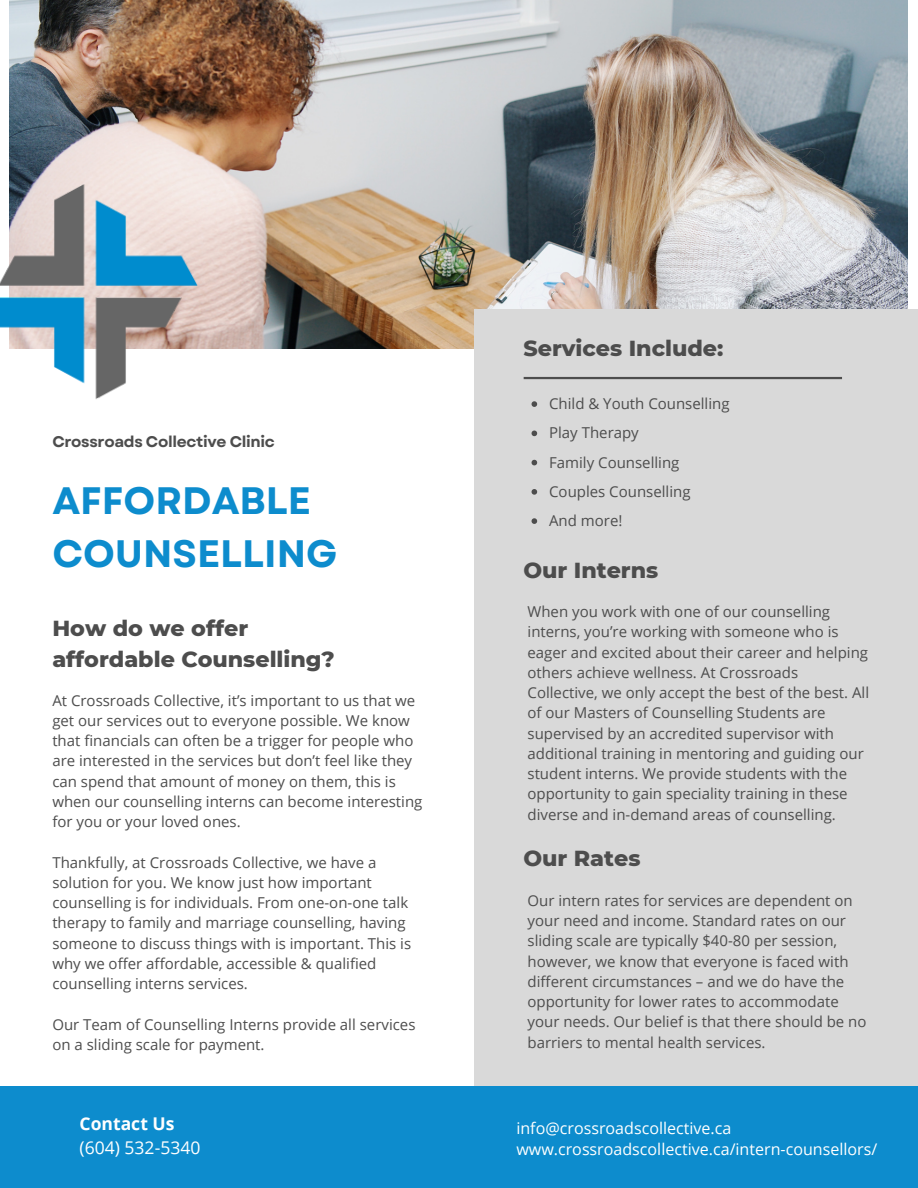
<style>
.page{position:relative;width:918px;height:1188px;background:#fff}
.page>*{position:absolute;margin:0;border:0;box-sizing:border-box;transform-origin:0 0}
.t1{font:700 38.25px/52.8px "Garet";color:#0d8ccd}
.t2{font:800 22.2px/30.3px "Montserrat";color:#4d4d4d}
.t3{font:17.55px "Open Sans";color:#fff}
.t4{font:700 17.55px "Open Sans";color:#fff}
.t5{font:16.05px/21.3px "Open Sans";color:#fff}
.t6{font:700 15.45px "Garet";letter-spacing:-.02em;color:#4d4d4d}
.t7{font:15px/20.2px "Open Sans";color:#4d4d4d}
</style>
<div class="page">
<img style="left:9px;top:0;width:899px;height:348px">
<div style="left:474px;top:309px;width:444px;height:777px;background:#d9d9d9"></div>
<div style="left:0;top:1086px;width:918px;height:102px;background:#0d8ccd"></div>
<hr style="left:524px;top:377px;width:318px;height:2px;background:#4d4d4d">
<img style="left:0;top:185px;width:255px;height:214px">
<svg style="left:532px;top:401px;width:5px;height:6px"></svg>
<svg style="left:532px;top:431px;width:5px;height:5px"></svg>
<svg style="left:532px;top:460px;width:5px;height:5px"></svg>
<svg style="left:532px;top:489px;width:5px;height:6px"></svg>
<svg style="left:532px;top:518px;width:5px;height:6px"></svg>
<p class="t6" style="left:52px;top:431px;width:224px">Crossroads Collective Clinic</p>
<h1 class="t1" style="left:52px;top:474px;width:286px">AFFORDABLE<br>COUNSELLING</h1>
<h2 class="t2" style="left:52px;top:613px;width:284px">How do we offer affordable Counselling?</h2>
<p class="t7" style="left:52px;top:690px;width:372px">At Crossroads Collective, it’s important to us that we get our services out to everyone possible. We know that financials can often be a trigger for people who are interested in the services but don’t feel like they can spend that amount of money on them, this is when our counselling interns can become interesting for you or your loved ones.</p>
<p class="t7" style="left:52px;top:852px;width:360px">Thankfully, at Crossroads Collective, we have a solution for you. We know just how important counselling is for individuals. From one-on-one talk therapy to family and marriage counselling, having someone to discuss things with is important. This is why we offer affordable, accessible &amp; qualified counselling interns services.</p>
<p class="t7" style="left:52px;top:1014px;width:365px">Our Team of Counselling Interns provide all services on a sliding scale for payment.</p>
<p class="t4" style="left:79px;top:1112px;width:97px">Contact Us</p>
<p class="t3" style="left:79px;top:1135px;width:122px">(604) 532-5340</p>
<h2 class="t2" style="left:523px;top:333px;width:201px">Services Include:</h2>
<p class="t7" style="left:549px;top:389px;width:182px;line-height:29.2px">Child &amp; Youth Counselling<br>Play Therapy<br>Family Counselling<br>Couples Counselling<br>And more!</p>
<h2 class="t2" style="left:523px;top:554px;width:136px">Our Interns</h2>
<p class="t7" style="left:528px;top:601px;width:343px">When you work with one of our counselling interns, you’re working with someone who is eager and excited about their career and helping others achieve wellness. At Crossroads Collective, we only accept the best of the best. All of our Masters of Counselling Students are supervised by an accredited supervisor with additional training in mentoring and guiding our student interns. We provide students with the opportunity to gain speciality training in these diverse and in-demand areas of counselling.</p>
<h2 class="t2" style="left:523px;top:843px;width:119px">Our Rates</h2>
<p class="t7" style="left:528px;top:890px;width:340px">Our intern rates for services are dependent on your need and income. Standard rates on our sliding scale are typically $40-80 per session, however, we know that everyone is faced with different circumstances – and we do have the opportunity for lower rates to accommodate your needs. Our belief is that there should be no barriers to mental health services.</p>
<p class="t5" style="left:516px;top:1117px;width:362px">info@crossroadscollective.ca www.crossroadscollective.ca/intern-counsellors/</p>
</div>
